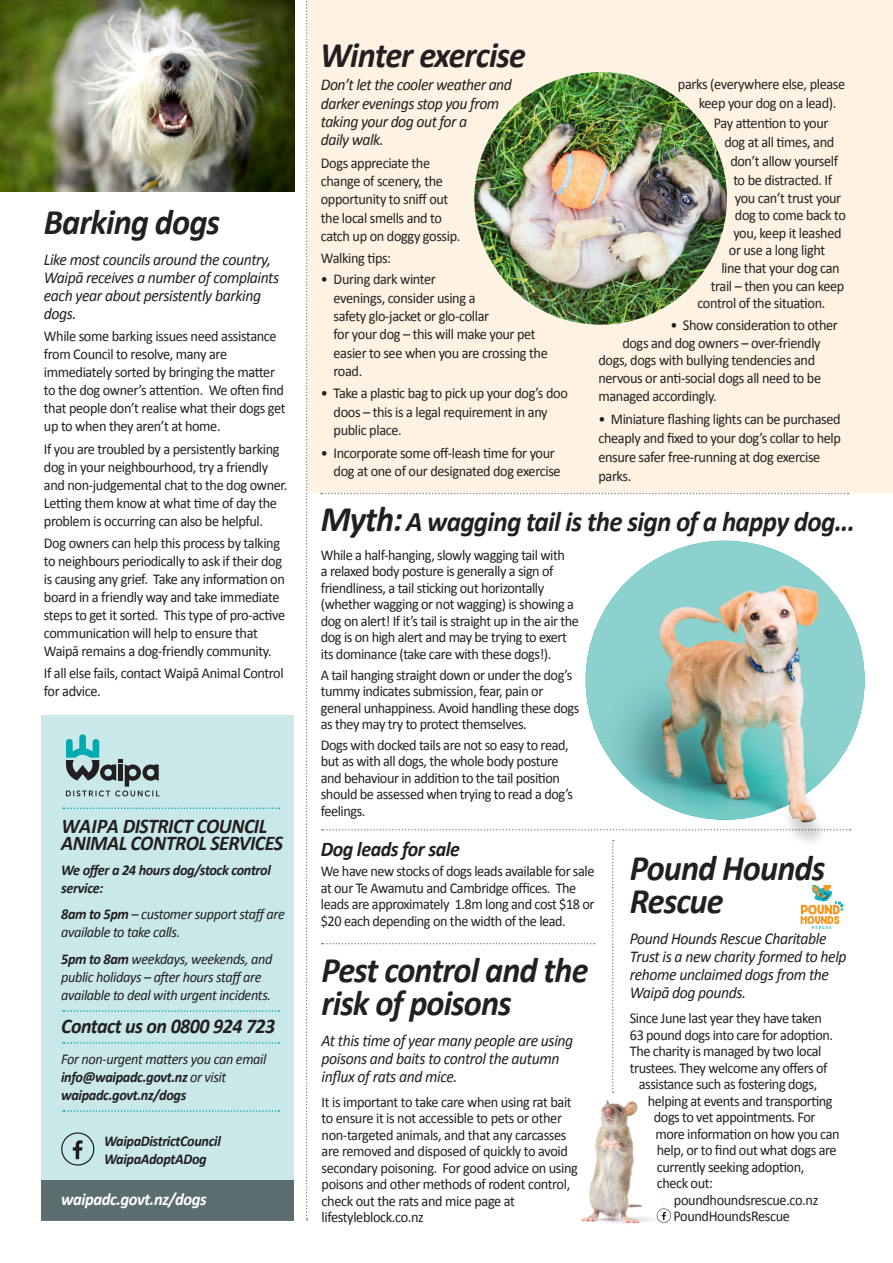
<style>
.page{position:relative;width:893px;height:1263px;background:#fff}
.page>*{position:absolute;margin:0;border:0;box-sizing:border-box;transform-origin:0 0}
.t1{font:italic 700 36px/33px "Calibri";letter-spacing:-.025em;color:#231f20;scale:.95 1}
.t2{font:italic 700 28.5px "Calibri";letter-spacing:-.025em;color:#231f20;scale:.95 1}
.t3{font:italic 700 21px/17.2px "Calibri";letter-spacing:-.025em;color:#231f20;scale:.95 1}
.t4{font:italic 700 17.4px "Calibri";letter-spacing:-.025em;color:#fff;scale:.95 1}
.t5{font:italic 16.5px/18px "Calibri";letter-spacing:-.025em;color:#231f20;scale:.95 1}
.t6{font:15px/16.5px "Calibri";letter-spacing:-.025em;color:#231f20;scale:.95 1}
.t7{font:italic 700 15px/18px "Calibri";letter-spacing:-.025em;color:#231f20;scale:.95 1}
.t8{font:italic 15px/18px "Calibri";letter-spacing:-.025em;color:#231f20;scale:.95 1}
.s1{font-weight:700}
.s2{font-weight:400}
.s3{font-size:36px}
</style>
<div class="page">
<img style="left:580px;top:1091px;width:77px;height:133px">
<div style="left:41px;top:715px;width:253px;height:505px;background:#c8e8ea"></div>
<div style="left:307px;top:0;width:586px;height:492px;background:#fef2e3"></div>
<svg style="left:63px;top:807px;width:216px;height:2px"></svg>
<svg style="left:63px;top:1110px;width:216px;height:2px"></svg>
<svg style="left:63px;top:1042px;width:216px;height:2px"></svg>
<svg style="left:63px;top:1010px;width:216px;height:2px"></svg>
<div style="left:41px;top:1180px;width:253px;height:40px;background:#5c6d70"></div>
<svg style="left:612px;top:840px;width:2px;height:253px"></svg>
<svg style="left:321px;top:493px;width:527px;height:1px"></svg>
<svg style="left:322px;top:829px;width:529px;height:1px"></svg>
<svg style="left:322px;top:943px;width:273px;height:1px"></svg>
<svg style="left:306px;top:1px;width:2px;height:1219px"></svg>
<svg style="left:66px;top:734px;width:94px;height:62px"></svg>
<img style="left:474px;top:72px;width:253px;height:253px;border-radius:126px">
<svg style="left:657px;top:1193px;width:15px;height:30px"></svg>
<img style="left:800px;top:885px;width:44px;height:43px">
<img style="left:0;top:0;width:294px;height:192px">
<img style="left:586px;top:541px;width:279px;height:279px;border-radius:139px">
<div style="left:782px;top:793px;width:47px;height:55px;background:#231f20;opacity:.2"></div>
<img style="left:787px;top:785px;width:30px;height:38px">
<svg style="left:61px;top:1132px;width:33px;height:33px"></svg>
<p class="t1" style="left:44px;top:206px;width:187px">Barking dogs</p>
<p class="t5" style="left:44px;top:250px;width:249px">Like most councils around the country,<br>Waipā receives a number of complaints each year about persistently barking dogs.</p>
<p class="t6" style="left:44px;top:327px;width:256px;line-height:18px">While some barking issues need assistance from Council to resolve, many are immediately sorted by bringing the matter to the dog owner’s attention. We often find that people don’t realise what their dogs get up to when they aren’t at home.</p>
<p class="t6" style="left:44px;top:439px;width:258px;line-height:18px">If you are troubled by a persistently barking dog in your neighbourhood, try a friendly and non-judgemental chat to the dog owner.<br>Letting them know at what time of day the problem is occurring can also be helpful.</p>
<p class="t6" style="left:44px;top:533px;width:256px;line-height:18px">Dog owners can help this process by talking to neighbours periodically to ask if their dog is causing any grief. Take any information on board in a friendly way and take immediate steps to get it sorted. This type of pro-active communication will help to ensure that Waipā remains a dog-friendly community.</p>
<p class="t6" style="left:44px;top:663px;width:254px;line-height:18px">If all else fails, contact Waipā Animal Control for advice.</p>
<p class="t3" style="left:61px;top:817px;width:235px">WAIPA DISTRICT COUNCIL<br>ANIMAL CONTROL SERVICES</p>
<p class="t7" style="left:61px;top:860px;width:222px">We offer a 24 hours dog/stock control service:</p>
<p class="t8" style="left:61px;top:904px;width:237px"><span class="s1">8am to 5pm</span> – customer support staff are available to take calls.</p>
<p class="t8" style="left:61px;top:949px;width:224px"><span class="s1">5pm to 8am</span> weekdays, weekends, and public holidays – after hours staff are available to deal with urgent incidents.</p>
<p class="t3" style="left:61px;top:1018px;width:227px">Contact us on 0800 924 723</p>
<p class="t7" style="left:61px;top:1050px;width:218px"><span class="s2">For non-urgent matters you can email </span>info@waipadc.govt.nz <span class="s2">or visit </span>waipadc.govt.nz/dogs</p>
<p class="t7" style="left:104px;top:1132px;width:124px">WaipaDistrictCouncil</p>
<p class="t7" style="left:104px;top:1150px;width:109px">WaipaAdoptADog</p>
<p class="t4" style="left:61px;top:1188px;width:155px">waipadc.govt.nz/dogs</p>
<p class="t1" style="left:320px;top:38px;width:218px">Winter exercise</p>
<p class="t5" style="left:321px;top:75px;width:203px">Don’t let the cooler weather and darker evenings stop you from taking your dog out for a<br>daily walk.</p>
<p class="t6" style="left:321px;top:153px;width:148px;line-height:18.3px">Dogs appreciate the change of scenery, the opportunity to sniff out the local smells and to catch up on doggy gossip.</p>
<p class="t6" style="left:321px;top:249px;width:75px">Walking tips:</p>
<p class="t6" style="left:334px;top:270px;width:227px;line-height:18.3px;text-indent:-13px">• During dark winter<br>evenings, consider using a<br>safety glo-jacket or glo-collar<br>for your dog – this will make your pet easier to see when you are crossing the road.</p>
<p class="t6" style="left:334px;top:384px;width:248px;line-height:18.3px;text-indent:-13px">• Take a plastic bag to pick up your dog’s doo doos – this is a legal requirement in any public place.</p>
<p class="t6" style="left:334px;top:443px;width:240px;line-height:18.3px;text-indent:-13px">• Incorporate some off-leash time for your dog at one of our designated dog exercise</p>
<p class="t6" style="left:678px;top:75px;width:178px">parks (everywhere else, please</p>
<p class="t6" style="left:699px;top:94px;width:146px">keep your dog on a lead).</p>
<p class="t6" style="left:714px;top:114px;width:122px">Pay attention to your</p>
<p class="t6" style="left:724px;top:133px;width:117px">dog at all times, and</p>
<p class="t6" style="left:730px;top:152px;width:115px">don’t allow yourself</p>
<p class="t6" style="left:733px;top:171px;width:106px">to be distracted. If</p>
<p class="t6" style="left:735px;top:189px;width:113px">you can’t trust your</p>
<p class="t6" style="left:735px;top:206px;width:119px">dog to come back to</p>
<p class="t6" style="left:733px;top:224px;width:115px">you, keep it leashed</p>
<p class="t6" style="left:729px;top:241px;width:103px">or use a long light</p>
<p class="t6" style="left:721px;top:259px;width:126px">line that your dog can</p>
<p class="t6" style="left:711px;top:277px;width:142px">trail – then you can keep</p>
<p class="t6" style="left:697px;top:294px;width:136px">control of the situation.</p>
<p class="t6" style="left:670px;top:316px;width:178px">• Show consideration to other</p>
<p class="t6" style="left:622px;top:334px;width:210px">dogs and dog owners – over-friendly</p>
<p class="t6" style="left:598px;top:351px;width:230px">dogs, dogs with bullying tendencies and</p>
<p class="t6" style="left:598px;top:369px;width:236px">nervous or anti-social dogs all need to be</p>
<p class="t6" style="left:598px;top:387px;width:126px">managed accordingly.</p>
<p class="t6" style="left:598px;top:409px;width:257px;line-height:19px">• Miniature flashing lights can be purchased cheaply and fixed to your dog’s collar to help ensure safer free-running at dog exercise parks.</p>
<p class="t2" style="left:321px;top:504px;width:564px"><span class="s3">Myth:</span>A wagging tail is the sign of a happy dog...</p>
<p class="t6" style="left:321px;top:546px;width:273px">While a half-hanging, slowly wagging tail with<br>a relaxed body posture is generally a sign of friendliness, a tail sticking out horizontally (whether wagging or not wagging) is showing a dog on alert! If it’s tail is straight up in the air the dog is on high alert and may be trying to exert its dominance (take care with these dogs!).</p>
<p class="t6" style="left:321px;top:666px;width:274px">A tail hanging straight down or under the dog’s tummy indicates submission, fear, pain or general unhappiness. Avoid handling these dogs as they may try to protect themselves.</p>
<p class="t6" style="left:321px;top:736px;width:267px">Dogs with docked tails are not so easy to read, but as with all dogs, the whole body posture and behaviour in addition to the tail position should be assessed when trying to read a dog’s feelings.</p>
<p class="t3" style="left:321px;top:840px;width:148px">Dog leads for sale</p>
<p class="t6" style="left:321px;top:862px;width:290px">We have new stocks of dogs leads available for sale at our Te Awamutu and Cambridge offices. The leads are approximately 1.8m long and cost $18 or $20 each depending on the width of the lead.</p>
<p class="t1" style="left:630px;top:852px;width:207px">Pound Hounds<br>Rescue</p>
<p class="t5" style="left:630px;top:929px;width:230px">Pound Hounds Rescue Charitable<br>Trust is a new charity formed to help rehome unclaimed dogs from the<br>Waipā dog pounds.</p>
<p class="t6" style="left:630px;top:1009px;width:204px">Since June last year they have taken</p>
<p class="t6" style="left:630px;top:1026px;width:215px">63 pound dogs into care for adoption.</p>
<p class="t6" style="left:630px;top:1042px;width:203px">The charity is managed by two local</p>
<p class="t6" style="left:630px;top:1059px;width:209px">trustees. They welcome any offers of</p>
<p class="t6" style="left:639px;top:1075px;width:189px">assistance such as fostering dogs,</p>
<p class="t6" style="left:648px;top:1092px;width:196px">helping at events and transporting</p>
<p class="t6" style="left:654px;top:1108px;width:172px">dogs to vet appointments. For</p>
<p class="t6" style="left:655px;top:1125px;width:195px">more information on how you can</p>
<p class="t6" style="left:657px;top:1141px;width:191px">help, or to find out what dogs are</p>
<p class="t6" style="left:657px;top:1158px;width:157px">currently seeking adoption,</p>
<p class="t6" style="left:657px;top:1174px;width:61px">check out:</p>
<p class="t6" style="left:674px;top:1191px;width:153px">poundhoundsrescue.co.nz</p>
<p class="t6" style="left:673px;top:1207px;width:124px">PoundHoundsRescue</p>
<p class="t1" style="left:322px;top:953px;width:283px">Pest control and the risk of poisons</p>
<p class="t5" style="left:322px;top:1030px;width:266px">At this time of year many people are using poisons and baits to control the autumn influx of rats and mice.</p>
<p class="t6" style="left:322px;top:1092px;width:271px">It is important to take care when using rat bait to ensure it is not accessible to pets or other non-targeted animals, and that any carcasses are removed and disposed of quickly to avoid secondary poisoning. For good advice on using poisons and other methods of rodent control, check out the rats and mice page at lifestyleblock.co.nz</p>
</div>
